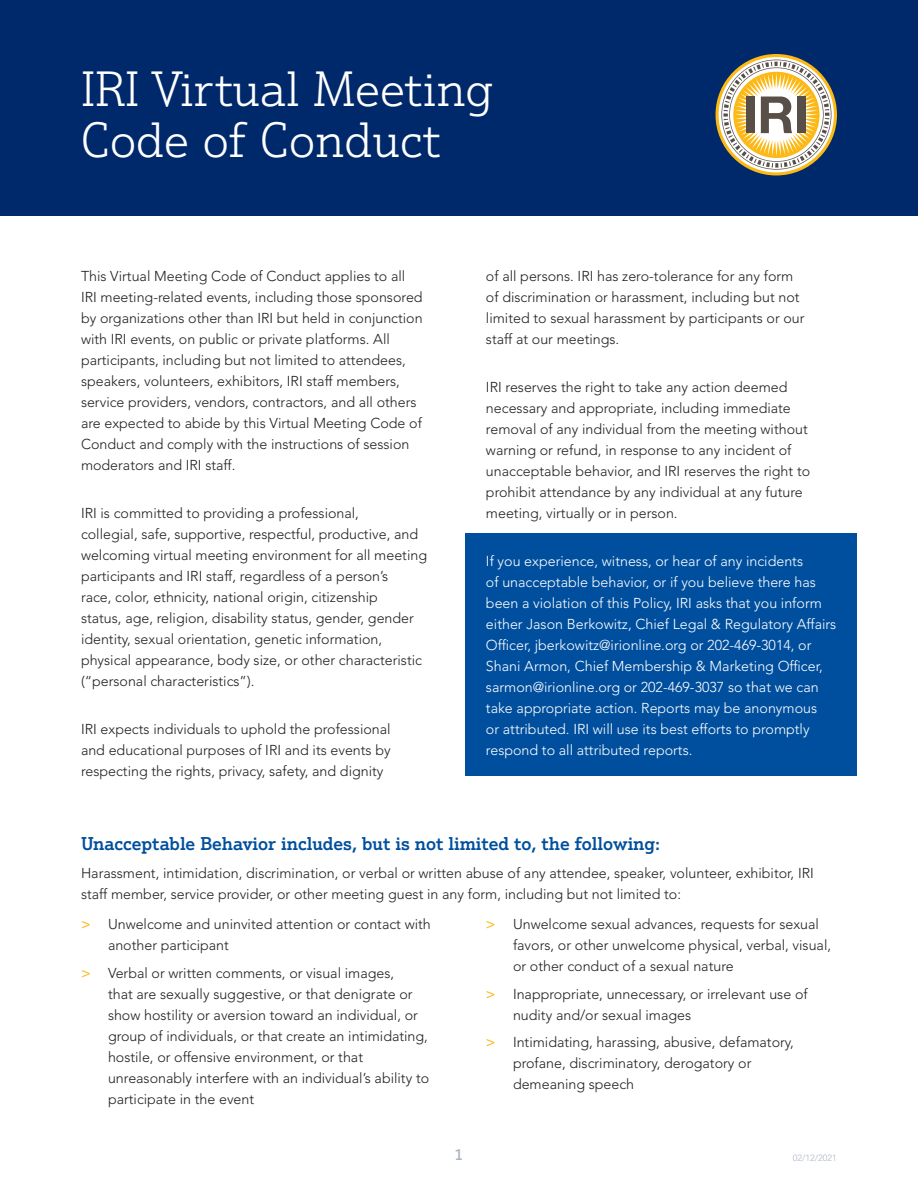
<style>
.page{position:relative;width:918px;height:1188px;background:#fff}
.page>*{position:absolute;margin:0;border:0;box-sizing:border-box;transform-origin:0 0}
.t1{font:300 48px/51px "Justus Pro";color:#fff}
.t2{font:500 18px "Justus Pro";color:#004f9e}
.t3{font:500 15px "Justus Pro";color:#adb5c4}
.t4{font:300 14.25px/21px "Avenir LT Std";color:#231f20}
.t5{font:300 14.25px/21px "Avenir LT Std";color:#fff}
.t6{font:300 9px "Avenir LT Std";color:#adb5c4}
.s1{font-weight:500;color:#fcb814}
</style>
<div class="page">
<div style="left:466px;top:533px;width:391px;height:243px;background:#004f9e"></div>
<div style="left:0;top:0;width:918px;height:216px;background:#00296b"></div>
<svg style="left:716px;top:54px;width:121px;height:122px"></svg>
<svg style="left:721px;top:60px;width:110px;height:110px;background:#c2b491"></svg>
<div style="left:797px;top:97px;width:8px;height:36px;background:#584f49"></div>
<h1 class="t1" style="left:81px;top:63px;width:414px">IRI Virtual Meeting<br>Code of Conduct</h1>
<p class="t4" style="left:81px;top:265px;width:343px">This Virtual Meeting Code of Conduct applies to all IRI meeting-related events, including those sponsored by organizations other than IRI but held in conjunction with IRI events, on public or private platforms. All participants, including but not limited to attendees, speakers, volunteers, exhibitors, IRI staff members, service providers, vendors, contractors, and all others are expected to abide by this Virtual Meeting Code of Conduct and comply with the instructions of session moderators and IRI staff.</p>
<p class="t4" style="left:81px;top:502px;width:348px">IRI is committed to providing a professional,<br>collegial, safe, supportive, respectful, productive, and welcoming virtual meeting environment for all meeting participants and IRI staff, regardless of a person’s<br>race, color, ethnicity, national origin, citizenship<br>status, age, religion, disability status, gender, gender identity, sexual orientation, genetic information, physical appearance, body size, or other characteristic (“personal characteristics”).</p>
<p class="t4" style="left:81px;top:718px;width:311px;text-align:justify">IRI expects individuals to uphold the professional and educational purposes of IRI and its events by respecting the rights, privacy, safety, and dignity</p>
<p class="t4" style="left:486px;top:265px;width:320px">of all persons. IRI has zero-tolerance for any form of discrimination or harassment, including but not limited to sexual harassment by participants or our staff at our meetings.</p>
<p class="t4" style="left:486px;top:376px;width:326px">IRI reserves the right to take any action deemed necessary and appropriate, including immediate removal of any individual from the meeting without warning or refund, in response to any incident of unacceptable behavior, and IRI reserves the right to prohibit attendance by any individual at any future meeting, virtually or in person.</p>
<p class="t5" style="left:486px;top:551px;width:352px">If you experience, witness, or hear of any incidents<br>of unacceptable behavior, or if you believe there has been a violation of this Policy, IRI asks that you inform either Jason Berkowitz, Chief Legal &amp; Regulatory Affairs Officer, jberkowitz@irionline.org or 202-469-3014, or Shani Armon, Chief Membership &amp; Marketing Officer, sarmon@irionline.org or 202-469-3037 so that we can take appropriate action. Reports may be anonymous<br>or attributed. IRI will use its best efforts to promptly respond to all attributed reports.</p>
<p class="t2" style="left:81px;top:832px;width:581px">Unacceptable Behavior includes, but is not limited to, the following:</p>
<p class="t4" style="left:81px;top:862px;width:734px">Harassment, intimidation, discrimination, or verbal or written abuse of any attendee, speaker, volunteer, exhibitor, IRI staff member, service provider, or other meeting guest in any form, including but not limited to:</p>
<p class="t4" style="left:108px;top:914px;width:324px;text-indent:-27px"><span class="s1">&gt;</span> Unwelcome and uninvited attention or contact with another participant</p>
<p class="t4" style="left:108px;top:962px;width:323px;text-indent:-27px"><span class="s1">&gt;</span> Verbal or written comments, or visual images,<br>that are sexually suggestive, or that denigrate or show hostility or aversion toward an individual, or group of individuals, or that create an intimidating, hostile, or offensive environment, or that unreasonably interfere with an individual’s ability to participate in the event</p>
<p class="t4" style="left:513px;top:914px;width:320px;text-indent:-27px"><span class="s1">&gt;</span> Unwelcome sexual advances, requests for sexual favors, or other unwelcome physical, verbal, visual, or other conduct of a sexual nature</p>
<p class="t4" style="left:513px;top:983px;width:296px;text-indent:-27px"><span class="s1">&gt;</span> Inappropriate, unnecessary, or irrelevant use of nudity and/or sexual images</p>
<p class="t4" style="left:513px;top:1032px;width:282px;text-indent:-27px"><span class="s1">&gt;</span> Intimidating, harassing, abusive, defamatory, profane, discriminatory, derogatory or demeaning speech</p>
<p class="t3" style="left:455px;top:1145px;width:10px">1</p>
<p class="t6" style="left:793px;top:1153px;width:46px">02/12/2021</p>
</div>
